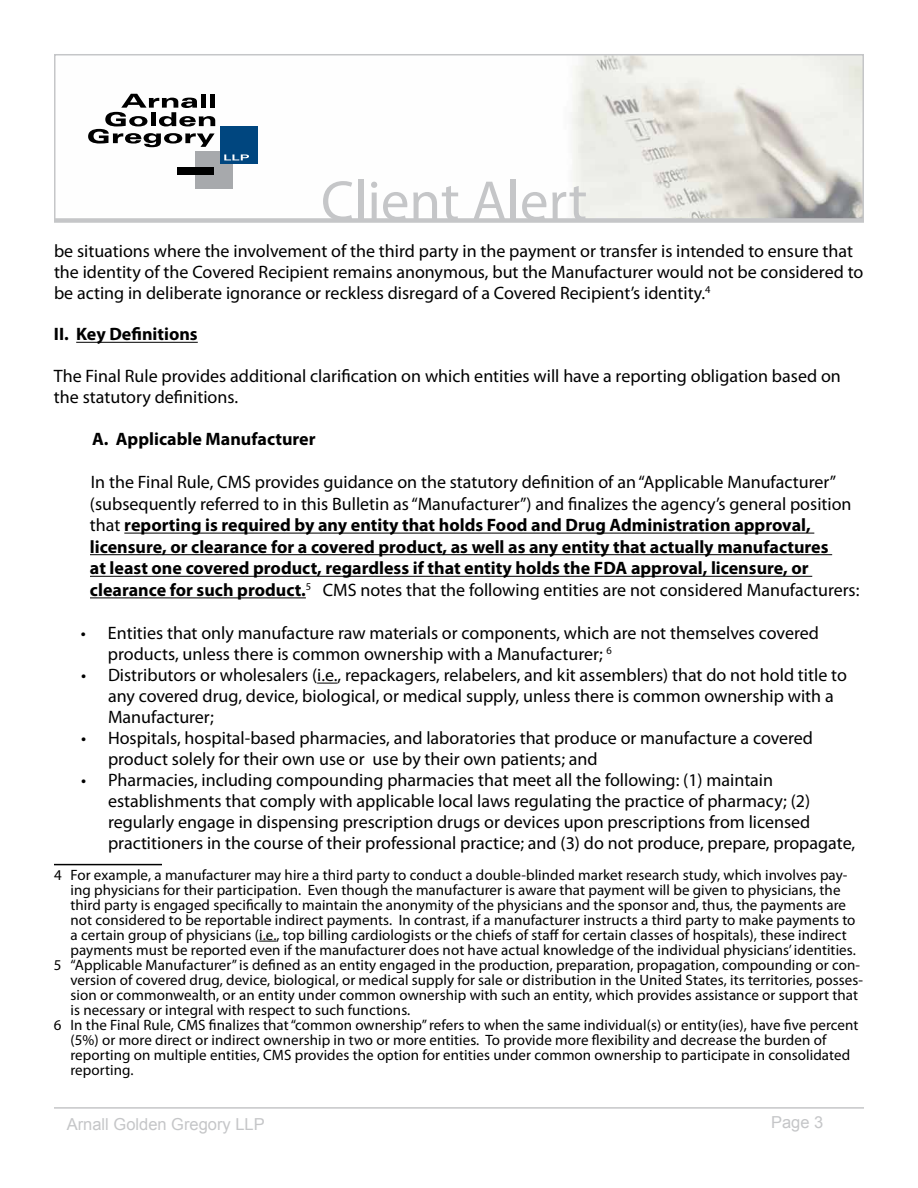
<style>
.page{position:relative;width:918px;height:1188px;background:#fff}
.page>*{position:absolute;margin:0;border:0;box-sizing:border-box;transform-origin:0 0}
.t1{font:57px "Myriad Pro";color:#c5c6c8}
.t2{font:18px/21px "Myriad Pro";color:#000}
.t3{font:700 18px/21.6px "Myriad Pro";color:#000}
.t4{font:16.5px "Arial";color:#c5c6c8}
.t5{font:15px "Myriad Pro";letter-spacing:.005em;color:#000}
.s1{font-weight:400}
</style>
<div class="page">
<hr style="left:54px;top:1107px;width:810px;height:2px;background:#c5c6c8">
<div style="left:54px;top:218px;width:810px;height:5px;background:#d3d4d5"></div>
<svg style="left:54px;top:54px;width:810px;height:168px"></svg>
<hr style="left:76px;top:342px;width:122px;height:1px;background:#000">
<hr style="left:124px;top:533px;width:690px;height:1px;background:#000">
<hr style="left:90px;top:554px;width:742px;height:1px;background:#000">
<hr style="left:90px;top:576px;width:722px;height:1px;background:#000">
<hr style="left:90px;top:597px;width:216px;height:1px;background:#000">
<svg style="left:317px;top:683px;width:21px;height:1px"></svg>
<hr style="left:54px;top:864px;width:108px;height:1px;background:#000">
<svg style="left:259px;top:941px;width:18px;height:1px"></svg>
<h1 class="t1" style="left:321px;top:166px;width:268px">Client Alert</h1>
<p class="t2" style="left:54px;top:240px;width:811px">be situations where the involvement of the third party in the payment or transfer is intended to ensure that the identity of the Covered Recipient remains anonymous, but the Manufacturer would not be considered to be acting in deliberate ignorance or reckless disregard of a Covered Recipient’s identity.<sup>4</sup></p>
<p class="t3" style="left:54px;top:323px;width:145px">II. Key Definitions</p>
<p class="t2" style="left:54px;top:366px;width:788px">The Final Rule provides additional clarification on which entities will have a reporting obligation based on the statutory definitions.</p>
<p class="t3" style="left:92px;top:428px;width:225px">A. Applicable Manufacturer</p>
<p class="t3" style="left:90px;top:471px;width:771px"><span class="s1">In the Final Rule, CMS provides guidance on the statutory definition of an “Applicable Manufacturer” (subsequently referred to in this Bulletin as “Manufacturer”) and finalizes the agency’s general position that</span> reporting is required by any entity that holds Food and Drug Administration approval, licensure, or clearance for a covered product, as well as any entity that actually manufactures<br>at least one covered product, regardless if that entity holds the FDA approval, licensure, or clearance for such product.<sup>5</sup> <span class="s1">CMS notes that the following entities are not considered Manufacturers:</span></p>
<p class="t2" style="left:108px;top:622px;width:712px;line-height:21.6px;text-indent:-27px">• Entities that only manufacture raw materials or components, which are not themselves covered products, unless there is common ownership with a Manufacturer; <sup>6</sup></p>
<p class="t2" style="left:108px;top:664px;width:740px;text-indent:-27px">• Distributors or wholesalers (i.e., repackagers, relabelers, and kit assemblers) that do not hold title to any covered drug, device, biological, or medical supply, unless there is common ownership with a<br>Manufacturer;</p>
<p class="t2" style="left:108px;top:728px;width:707px;text-indent:-27px">• Hospitals, hospital-based pharmacies, and laboratories that produce or manufacture a covered product solely for their own use or use by their own patients; and</p>
<p class="t2" style="left:108px;top:770px;width:749px;text-indent:-27px">• Pharmacies, including compounding pharmacies that meet all the following: (1) maintain establishments that comply with applicable local laws regulating the practice of pharmacy; (2) regularly engage in dispensing prescription drugs or devices upon prescriptions from licensed practitioners in the course of their professional practice; and (3) do not produce, prepare, propagate,</p>
<p class="t5" style="left:54px;top:865px;width:795px">4 For example, a manufacturer may hire a third party to conduct a double-blinded market research study, which involves pay-</p>
<p class="t5" style="left:70px;top:880px;width:772px">ing physicians for their participation. Even though the manufacturer is aware that payment will be given to physicians, the</p>
<p class="t5" style="left:70px;top:895px;width:777px">third party is engaged specifically to maintain the anonymity of the physicians and the sponsor and, thus, the payments are</p>
<p class="t5" style="left:70px;top:910px;width:787px">not considered to be reportable indirect payments. In contrast, if a manufacturer instructs a third party to make payments to</p>
<p class="t5" style="left:70px;top:925px;width:778px">a certain group of physicians (i.e., top billing cardiologists or the chiefs of staff for certain classes of hospitals), these indirect</p>
<p class="t5" style="left:70px;top:940px;width:787px">payments must be reported even if the manufacturer does not have actual knowledge of the individual physicians’ identities.</p>
<p class="t5" style="left:54px;top:955px;width:808px">5 “Applicable Manufacturer” is defined as an entity engaged in the production, preparation, propagation, compounding or con-</p>
<p class="t5" style="left:70px;top:970px;width:794px">version of covered drug, device, biological, or medical supply for sale or distribution in the United States, its territories, posses-</p>
<p class="t5" style="left:70px;top:985px;width:789px">sion or commonwealth, or an entity under common ownership with such an entity, which provides assistance or support that</p>
<p class="t5" style="left:70px;top:1000px;width:341px">is necessary or integral with respect to such functions.</p>
<p class="t5" style="left:54px;top:1015px;width:806px">6 In the Final Rule, CMS finalizes that “common ownership” refers to when the same individual(s) or entity(ies), have five percent</p>
<p class="t5" style="left:70px;top:1030px;width:757px">(5%) or more direct or indirect ownership in two or more entities. To provide more flexibility and decrease the burden of</p>
<p class="t5" style="left:70px;top:1045px;width:781px">reporting on multiple entities, CMS provides the option for entities under common ownership to participate in consolidated</p>
<p class="t5" style="left:70px;top:1060px;width:65px">reporting.</p>
<p class="t4" style="left:67px;top:1114px;width:200px">Arnall Golden Gregory LLP</p>
<p class="t4" style="left:771px;top:1111px;width:54px">Page 3</p>
</div>
